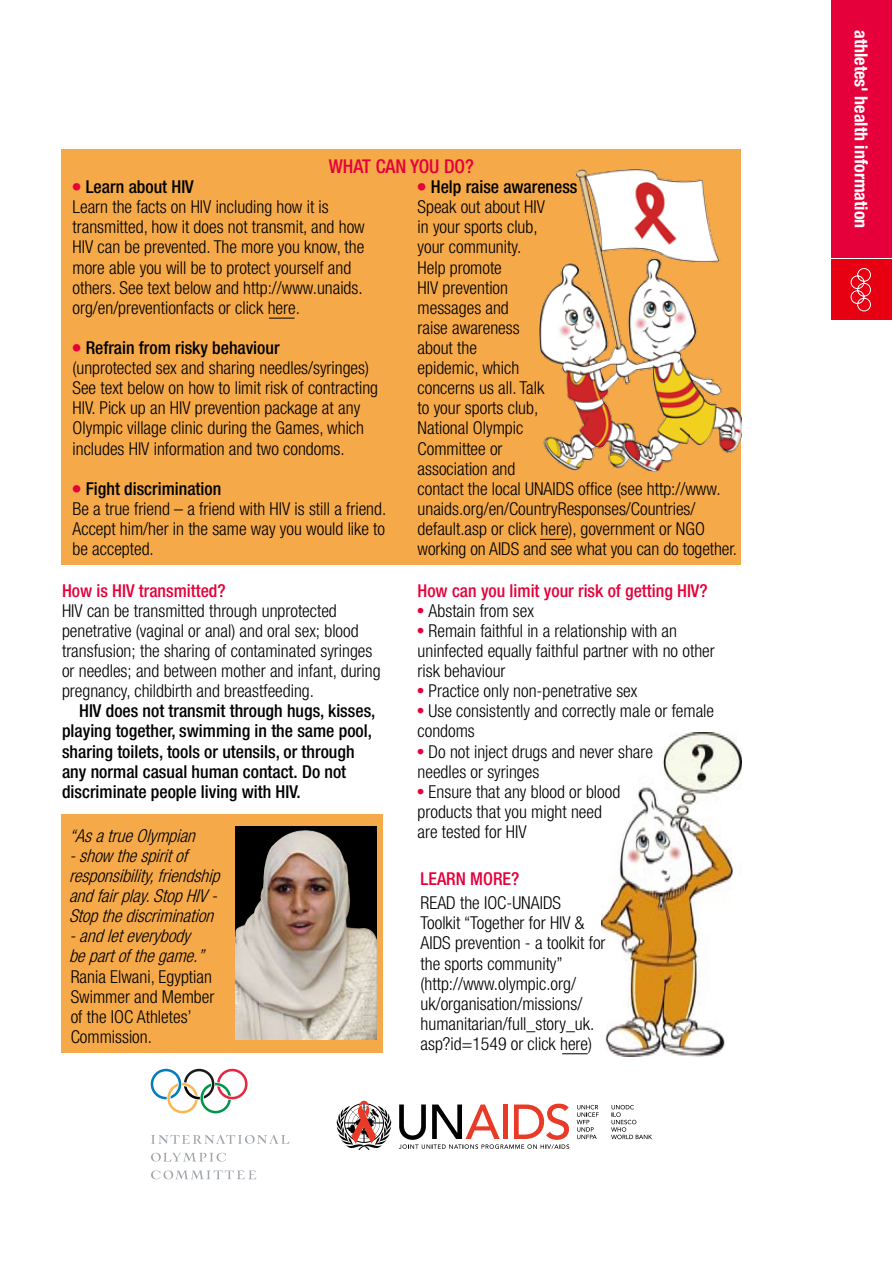
<style>
.page{position:relative;width:893px;height:1263px;background:#fff}
.page>*{position:absolute;margin:0;border:0;box-sizing:border-box;transform-origin:0 0}
.t1{font:500 condensed 19.05px "Helvetica Neue LT Pro";color:#e5003b}
.t2{font:700 condensed 18px "Helvetica Neue";color:#fff}
.t3{font:300 condensed 17.85px/20.1px "Helvetica Neue LT Pro";color:#000}
.t4{font:500 condensed 17.85px/20.1px "Helvetica Neue LT Pro";color:#000}
.t5{font:italic 300 condensed 17.85px/20.1px "Helvetica Neue LT Pro";color:#000}
.t6{font:500 condensed 17.85px "Helvetica Neue LT Pro";color:#e5003b}
.s1{font-weight:500}
</style>
<div class="page">
<div style="left:62px;top:150px;width:679px;height:415px;background:#f5a948"></div>
<img style="left:602px;top:732px;width:140px;height:325px">
<img style="left:539px;top:169px;width:203px;height:302px">
<svg style="left:577px;top:1105px;width:22px;height:34px"></svg>
<svg style="left:611px;top:1105px;width:41px;height:34px"></svg>
<svg style="left:399px;top:1104px;width:170px;height:45px"></svg>
<svg style="left:336px;top:1101px;width:56px;height:49px"></svg>
<svg style="left:151px;top:1135px;width:138px;height:9px"></svg>
<svg style="left:151px;top:1153px;width:75px;height:8px"></svg>
<svg style="left:151px;top:1170px;width:105px;height:9px"></svg>
<svg style="left:151px;top:1069px;width:97px;height:44px"></svg>
<div style="left:831px;top:0;width:61px;height:258px;background:#e5003b"></div>
<div style="left:831px;top:259px;width:61px;height:61px;background:#e60012"></div>
<svg style="left:850px;top:268px;width:21px;height:44px"></svg>
<div style="left:61px;top:814px;width:322px;height:238px;background:#f5a948"></div>
<img style="left:235px;top:826px;width:142px;height:214px">
<svg style="left:562px;top:1053px;width:26px;height:1px"></svg>
<svg style="left:540px;top:539px;width:26px;height:1px"></svg>
<svg style="left:269px;top:318px;width:26px;height:1px"></svg>
<p class="t1" style="left:329px;top:154px;width:147px">WHAT CAN YOU DO?</p>
<p class="t3" style="left:73px;top:177px;width:294px"><sup>●</sup> <span class="s1">Learn about HIV<br></span>Learn the facts on HIV including how it is transmitted, how it does not transmit, and how HIV can be prevented. The more you know, the more able you will be to protect yourself and others. See text below and http://www.unaids. org/en/preventionfacts or click here.</p>
<p class="t3" style="left:73px;top:337px;width:307px"><sup>●</sup> <span class="s1">Refrain from risky behaviour<br></span>(unprotected sex and sharing needles/syringes)<br>See text below on how to limit risk of contracting HIV. Pick up an HIV prevention package at any Olympic village clinic during the Games, which includes HIV information and two condoms.</p>
<p class="t3" style="left:73px;top:478px;width:315px"><sup>●</sup> <span class="s1">Fight discrimination<br></span>Be a true friend – a friend with HIV is still a friend.<br>Accept him/her in the same way you would like to be accepted.</p>
<p class="t6" style="left:62px;top:580px;width:165px">How is HIV transmitted?</p>
<p class="t3" style="left:62px;top:600px;width:320px">HIV can be transmitted through unprotected penetrative (vaginal or anal) and oral sex; blood transfusion; the sharing of contaminated syringes or needles; and between mother and infant, during pregnancy, childbirth and breastfeeding.</p>
<p class="t4" style="left:62px;top:701px;width:315px;text-indent:17px">HIV does not transmit through hugs, kisses, playing together, swimming in the same pool, sharing toilets, tools or utensils, or through any normal casual human contact. Do not discriminate people living with HIV.</p>
<p class="t5" style="left:69px;top:825px;width:157px">“AsatrueOlympian -show thespiritof responsibility,friendship andfairplay.StopHIV-<br>Stopthediscrimination -andleteverybody bepartofthegame.”</p>
<p class="t3" style="left:71px;top:966px;width:145px">Rania Elwani, Egyptian<br>Swimmer and Member of the IOC Athletes’<br>Commission.</p>
<p class="t3" style="left:418px;top:177px;width:321px"><sup>●</sup> <span class="s1">Help raise awareness<br></span>Speak out about HIV<br>in your sports club,<br>your community.<br>Help promote<br>HIV prevention<br>messages and<br>raise awareness<br>about the<br>epidemic, which<br>concerns us all. Talk<br>to your sports club,<br>National Olympic<br>Committee or<br>association and<br>contact the local UNAIDS office (see http://www. unaids.org/en/CountryResponses/Countries/ default.asp or click here), government or NGO working on AIDS and see what you can do together.</p>
<p class="t6" style="left:418px;top:580px;width:292px">How can you limit your risk of getting HIV?</p>
<p class="t3" style="left:418px;top:600px;width:118px"><sup>●</sup> Abstain from sex</p>
<p class="t3" style="left:418px;top:620px;width:299px"><sup>●</sup> Remain faithful in a relationship with an uninfected equally faithful partner with no other risk behaviour</p>
<p class="t3" style="left:418px;top:681px;width:221px"><sup>●</sup> Practice only non-penetrative sex</p>
<p class="t3" style="left:418px;top:701px;width:298px"><sup>●</sup> Use consistently and correctly male or female condoms</p>
<p class="t3" style="left:418px;top:741px;width:237px"><sup>●</sup> Do not inject drugs and never share needles or syringes</p>
<p class="t3" style="left:418px;top:781px;width:204px"><sup>●</sup> Ensure that any blood or blood products that you might need are tested for HIV</p>
<p class="t6" style="left:421px;top:868px;width:100px">LEARN MORE?</p>
<p class="t3" style="left:421px;top:893px;width:186px">READ the IOC-UNAIDS<br>Toolkit “Together for HIV &amp;<br>AIDS prevention - a toolkit for the sports community” (http://www.olympic.org/ uk/organisation/missions/ humanitarian/full_story_uk. asp?id=1549 or click here)</p>
<p class="t2" style="left:872px;top:30px;width:200px;rotate:90deg">athletes' health information</p>
</div>
